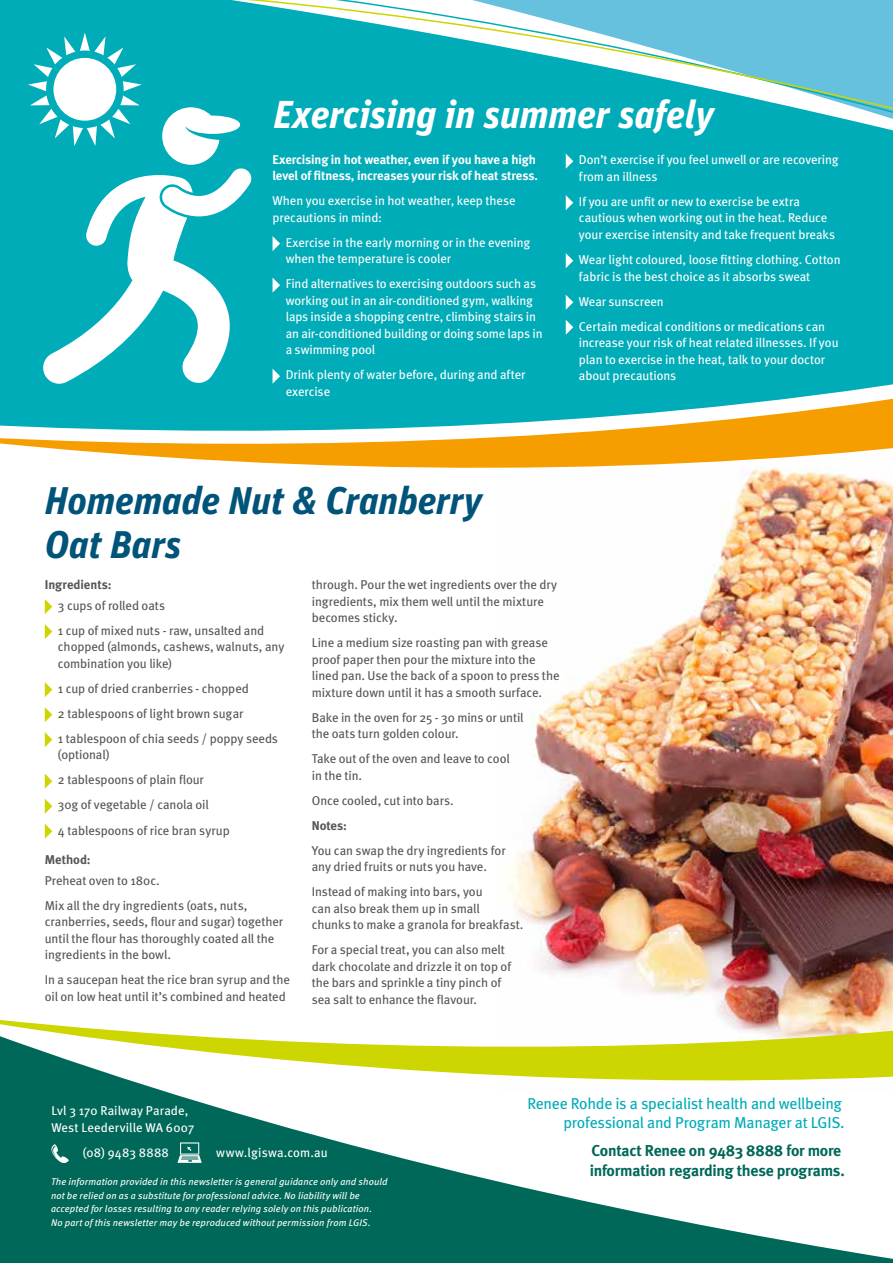
<style>
.page{position:relative;width:893px;height:1263px;background:#fff}
.page>*{position:absolute;margin:0;border:0;box-sizing:border-box;transform-origin:0 0}
.t1{font:italic 700 39px "Unit Pro";letter-spacing:-.005em;color:#fff}
.t2{font:italic 700 38.55px/43.5px "Unit Pro";letter-spacing:-.005em;color:#005379}
.t3{font:15.75px/19.5px "Meta";letter-spacing:-.015em;color:#00acb8;text-align:right}
.t4{font:700 15.75px/19.5px "Meta";letter-spacing:-.015em;color:#006858}
.t5{font:12.75px/16.5px "Meta";letter-spacing:-.005em;color:#565655}
.t6{font:12.75px/16.5px "Meta";letter-spacing:-.005em;color:#fff}
.t7{font:700 12.75px/16.5px "Meta";letter-spacing:-.01em;color:#fff}
.t8{font:700 12.75px "Meta";color:#565655}
.t9{font:12.75px "Meta";letter-spacing:.02em;color:#fff}
.t10{font:12.75px "Meta";letter-spacing:.015em;color:#fff}
.t11{font:italic 9.75px/13.5px "Meta";letter-spacing:.015em;color:#fff}
</style>
<div class="page">
<img style="left:508px;top:481px;width:385px;height:531px">
<div style="left:0;top:0;width:893px;height:377px;background:#00acb8"></div>
<svg style="left:0;top:1093px;width:893px;height:170px;fill:#006858"></svg>
<svg style="left:51px;top:1144px;width:18px;height:19px"></svg>
<svg style="left:177px;top:1142px;width:25px;height:21px"></svg>
<svg style="left:0;top:1012px;width:893px;height:81px"></svg>
<div style="left:0;top:377px;width:893px;height:13px;background:#00acb8"></div>
<svg style="left:0;top:390px;width:893px;height:91px"></svg>
<div style="left:253px;top:193px;width:640px;height:19px;background:#00acb8"></div>
<svg style="left:177px;top:0;width:716px;height:193px;background:#32b9c6"></svg>
<svg style="left:273px;top:236px;width:7px;height:15px"></svg>
<svg style="left:273px;top:278px;width:7px;height:15px"></svg>
<svg style="left:273px;top:369px;width:7px;height:15px"></svg>
<svg style="left:566px;top:154px;width:7px;height:15px"></svg>
<svg style="left:566px;top:195px;width:7px;height:15px"></svg>
<svg style="left:566px;top:253px;width:7px;height:15px"></svg>
<svg style="left:566px;top:295px;width:7px;height:15px"></svg>
<svg style="left:566px;top:320px;width:7px;height:15px"></svg>
<svg style="left:45px;top:599px;width:7px;height:15px"></svg>
<svg style="left:45px;top:624px;width:7px;height:15px"></svg>
<svg style="left:45px;top:682px;width:7px;height:15px"></svg>
<svg style="left:45px;top:707px;width:7px;height:15px"></svg>
<svg style="left:45px;top:732px;width:7px;height:15px"></svg>
<svg style="left:45px;top:774px;width:7px;height:15px"></svg>
<svg style="left:45px;top:799px;width:7px;height:15px"></svg>
<svg style="left:45px;top:824px;width:7px;height:15px"></svg>
<svg style="left:28px;top:33px;width:225px;height:352px"></svg>
<h1 class="t1" style="left:273px;top:85px;width:442px">Exercising in summer safely</h1>
<p class="t7" style="left:273px;top:151px;width:267px">Exercising in hot weather, even if you have a high level of fitness, increases your risk of heat stress.</p>
<p class="t6" style="left:273px;top:192px;width:245px">When you exercise in hot weather, keep these precautions in mind:</p>
<p class="t6" style="left:286px;top:234px;width:246px">Exercise in the early morning or in the evening when the temperature is cooler</p>
<p class="t6" style="left:286px;top:275px;width:258px">Find alternatives to exercising outdoors such as working out in an air-conditioned gym, walking laps inside a shopping centre, climbing stairs in an air-conditioned building or doing some laps in a swimming pool</p>
<p class="t6" style="left:286px;top:366px;width:241px">Drink plenty of water before, during and after exercise</p>
<p class="t6" style="left:579px;top:151px;width:261px">Don’t exercise if you feel unwell or are recovering from an illness</p>
<p class="t6" style="left:579px;top:193px;width:258px">If you are unfit or new to exercise be extra cautious when working out in the heat. Reduce your exercise intensity and take frequent breaks</p>
<p class="t6" style="left:579px;top:251px;width:263px">Wear light coloured, loose fitting clothing. Cotton fabric is the best choice as it absorbs sweat</p>
<p class="t6" style="left:579px;top:288px;width:248px;line-height:25px">Wear sunscreen<br>Certain medical conditions or medications can</p>
<p class="t6" style="left:579px;top:334px;width:261px">increase your risk of heat related illnesses. If you plan to exercise in the heat, talk to your doctor about precautions</p>
<h2 class="t2" style="left:45px;top:477px;width:439px">Homemade Nut &amp; Cranberry<br>Oat Bars</h2>
<p class="t8" style="left:45px;top:577px;width:68px">Ingredients:</p>
<p class="t5" style="left:58px;top:593px;width:208px;line-height:25px">3 cups of rolled oats<br>1 cup of mixed nuts - raw, unsalted and</p>
<p class="t5" style="left:58px;top:638px;width:228px">chopped (almonds, cashews, walnuts, any combination you like)</p>
<p class="t5" style="left:58px;top:676px;width:222px;line-height:25px">1 cup of dried cranberries - chopped<br>2 tablespoons of light brown sugar<br>1 tablespoon of chia seeds / poppy seeds</p>
<p class="t5" style="left:58px;top:742px;width:173px;line-height:25px">(optional)<br>2 tablespoons of plain flour<br>30g of vegetable / canola oil<br>4 tablespoons of rice bran syrup</p>
<p class="t8" style="left:45px;top:851px;width:47px">Method:</p>
<p class="t5" style="left:45px;top:867px;width:204px;line-height:25px">Preheat oven to 180c.<br>Mix all the dry ingredients (oats, nuts,</p>
<p class="t5" style="left:45px;top:913px;width:240px">cranberries, seeds, flour and sugar) together until the flour has thoroughly coated all the ingredients in the bowl.</p>
<p class="t5" style="left:45px;top:971px;width:247px">In a saucepan heat the rice bran syrup and the oil on low heat until it’s combined and heated</p>
<p class="t5" style="left:312px;top:576px;width:247px">through. Pour the wet ingredients over the dry ingredients, mix them well until the mixture becomes sticky.</p>
<p class="t5" style="left:312px;top:634px;width:249px">Line a medium size roasting pan with grease proof paper then pour the mixture into the lined pan. Use the back of a spoon to press the mixture down until it has a smooth surface.</p>
<p class="t5" style="left:312px;top:709px;width:213px">Bake in the oven for 25 - 30 mins or until the oats turn golden colour.</p>
<p class="t5" style="left:312px;top:750px;width:199px">Take out of the oven and leave to cool in the tin.</p>
<p class="t5" style="left:312px;top:792px;width:143px">Once cooled, cut into bars.</p>
<p class="t8" style="left:312px;top:817px;width:37px">Notes:</p>
<p class="t5" style="left:312px;top:842px;width:195px">You can swap the dry ingredients for any dried fruits or nuts you have.</p>
<p class="t5" style="left:312px;top:883px;width:213px">Instead of making into bars, you<br>can also break them up in small<br>chunks to make a granola for breakfast.</p>
<p class="t5" style="left:312px;top:941px;width:201px">For a special treat, you can also melt dark chocolate and drizzle it on top of the bars and sprinkle a tiny pinch of sea salt to enhance the flavour.</p>
<p class="t6" style="left:51px;top:1102px;width:144px">Lvl 3 170 Railway Parade,<br>West Leederville WA 6007</p>
<p class="t10" style="left:83px;top:1144px;width:88px">(08) 9483 8888</p>
<p class="t9" style="left:216px;top:1144px;width:113px">www.lgiswa.com.au</p>
<p class="t11" style="left:51px;top:1175px;width:317px;text-indent:69px">in th s document is of a g neral ature only and does ot<br>c nstitute legal dvice. You should discuss the above informat on and your particular circumstances with your adviso s before making any decis ons.</p>
<p class="t11" style="left:51px;top:1175px;width:338px">The information provided in this newsletter is general guidance only and should not be relied on as a substitute for professional advice. No liability will be accepted for losses resulting to any reader relying solely on this publication.<br>No part of this newsletter may be reproduced without permission from LGIS.</p>
<p class="t3" style="left:527px;top:1093px;width:319px">Renee Rohde is a specialist health and wellbeing professional and Program Manager at LGIS.</p>
<p class="t4" style="left:590px;top:1140px;width:257px">Contact Renee on 9483 8888 for more information regarding these programs.</p>
</div>
